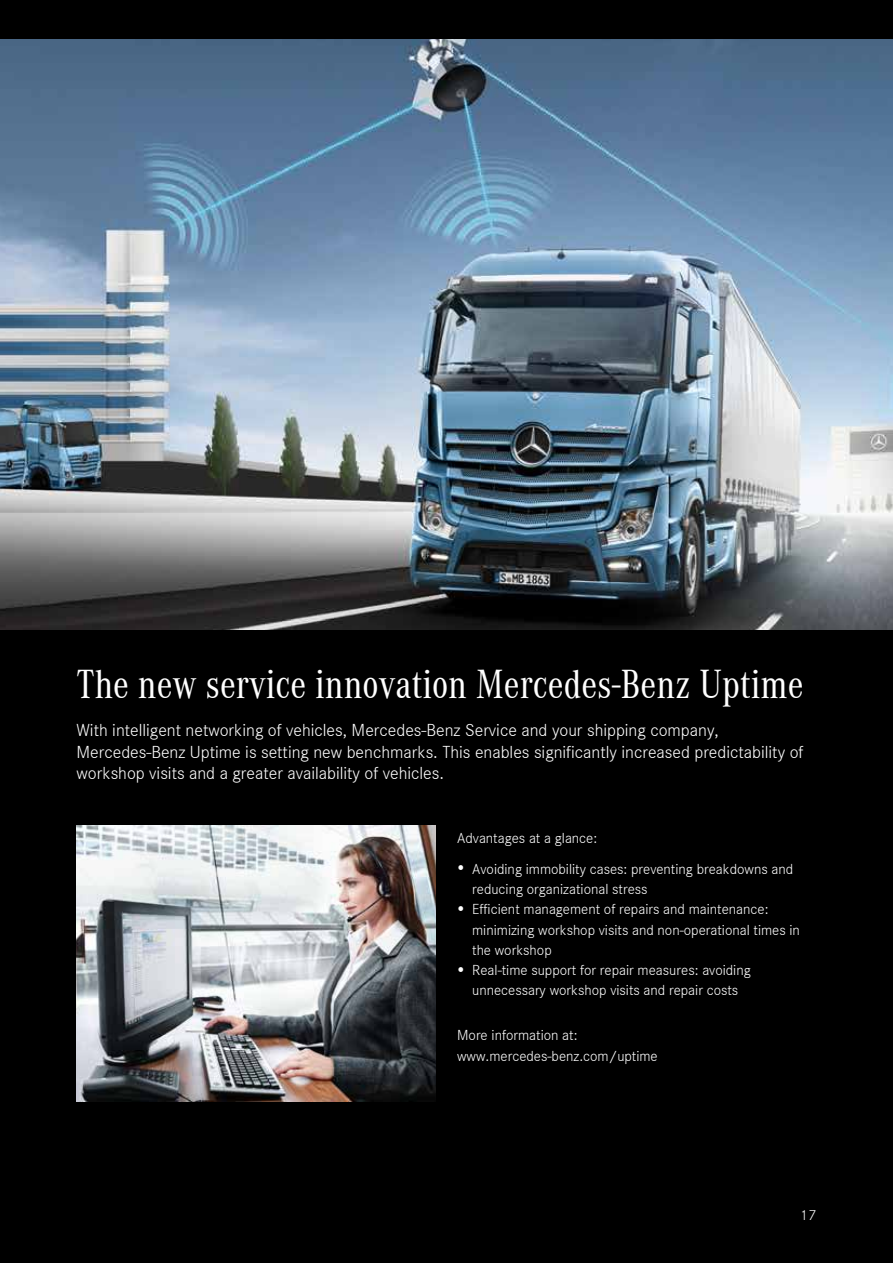
<style>
.page{position:relative;width:893px;height:1263px;background:#fff}
.page>*{position:absolute;margin:0;border:0;box-sizing:border-box;transform-origin:0 0}
.t1{font:300 45px "Corporate S";color:#fff}
.t2{font:42px "Corporate A Con";color:#fff}
.t3{font:300 18px/21.6px "Corporate S";color:#fff}
.t4{font:300 15px/20.2px "Corporate S";color:#fff}
</style>
<div class="page">
<div style="left:0;top:0;width:893px;height:1262px;background:#000"></div>
<img style="left:0;top:40px;width:893px;height:589px">
<img style="left:77px;top:825px;width:359px;height:277px">
<h2 class="t2" style="left:77px;top:655px;width:728px">The new service innovation Mercedes-Benz Uptime</h2>
<p class="t3" style="left:77px;top:718px;width:728px">With intelligent networking of vehicles, Mercedes-Benz Service and your shipping company,<br>Mercedes-Benz Uptime is setting new benchmarks. This enables significantly increased predictability of workshop visits and a greater availability of vehicles.</p>
<p class="t4" style="left:457px;top:827px;width:142px">Advantages at a glance:</p>
<h1 class="t1" style="left:455px;top:824px;width:13px">.</h1>
<p class="t4" style="left:472px;top:858px;width:329px">Avoiding immobility cases: preventing breakdowns and reducing organizational stress<br>Efficient management of repairs and maintenance: minimizing workshop visits and non-operational times in the workshop<br>Real-time support for repair measures: avoiding unnecessary workshop visits and repair costs</p>
<h1 class="t1" style="left:455px;top:864px;width:13px">.</h1>
<h1 class="t1" style="left:455px;top:925px;width:13px">.</h1>
<p class="t4" style="left:457px;top:1023px;width:202px;line-height:21.8px">More information at: www.mercedes-benz.com/uptime</p>
<p class="t4" style="left:800px;top:1204px;width:17px">17</p>
</div>
